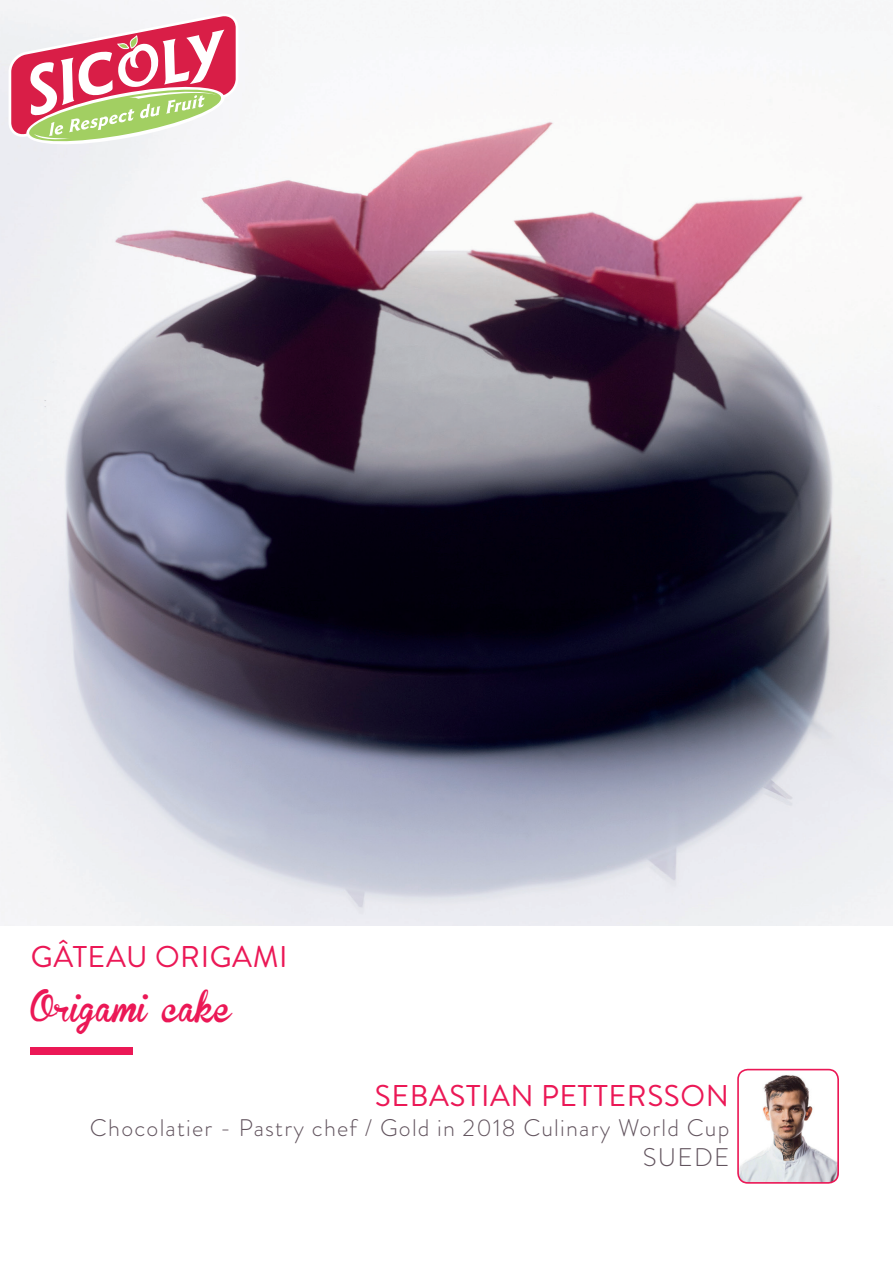
<style>
.page{position:relative;width:893px;height:1263px;background:#fff}
.page>*{position:absolute;margin:0;border:0;box-sizing:border-box;transform-origin:0 0}
.t1{font:30px "Brandon Grotesque";letter-spacing:.02em;color:#eb1856}
.t2{font:30px "Brannboll Fet";color:#eb1856}
.t3{font:300 25.5px "Brandon Grotesque";letter-spacing:.05em;color:#62545e}
.t4{font:300 24px "Brandon Grotesque";letter-spacing:.05em;color:#62545e}
</style>
<div class="page">
<img style="left:0;top:0;width:893px;height:926px">
<div style="left:31px;top:1047px;width:102px;height:7px;background:#eb1856"></div>
<svg style="left:9px;top:14px;width:229px;height:130px"></svg>
<img style="left:738px;top:1070px;width:100px;height:111px">
<div style="left:737px;top:1069px;width:102px;height:115px;border:2px solid #eb1856;border-radius:10px"></div>
<p class="t1" style="left:31px;top:936px;width:258px">GÂTEAU ORIGAMI</p>
<p class="t2" style="left:31px;top:992px;width:203px">Origami cake</p>
<p class="t1" style="left:375px;top:1075px;width:356px">SEBASTIAN PETTERSSON</p>
<p class="t4" style="left:90px;top:1111px;width:641px">Chocolatier - Pastry chef / Gold in 2018 Culinary World Cup</p>
<p class="t3" style="left:643px;top:1140px;width:88px">SUEDE</p>
</div>
